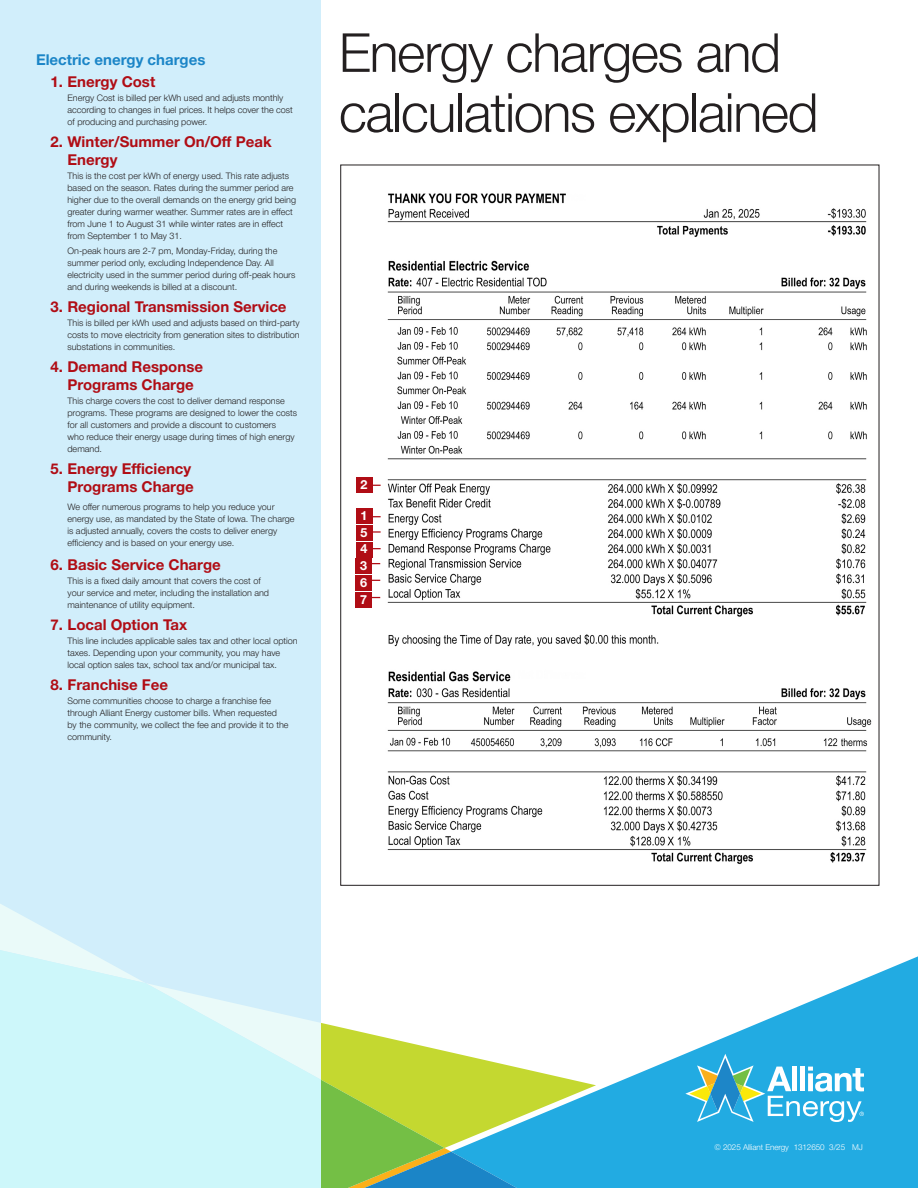
<style>
.page{position:relative;width:918px;height:1188px;background:#fff}
.page>*{position:absolute;margin:0;border:0;box-sizing:border-box;transform-origin:0 0}
.Copy{font:300 54px/60px "Helvetica Neue Cyr";letter-spacing:-.025em;color:#231f20}
.Heads{font:700 15px/18px "Helvetica Neue Cyr";color:#b00d15}
.Category_Heads{font:700 15px "Helvetica Neue Cyr";color:#1b85c7}
.Heads-2{font:700 12.6px "Helvetica Neue Cyr";color:#fff}
.Copy-2{font:300 9px/12px "Helvetica Neue Cyr";color:#231f20}
.Heads-3{font:300 9px/12px "Helvetica Neue Cyr";color:#231f20}
.t1{font:300 8.1px "Helvetica Neue Cyr";letter-spacing:-.01em;color:#fff}
</style>
<div class="page">
<svg style="left:554px;top:956px;width:364px;height:232px;fill:#22abe2"></svg>
<svg style="left:320px;top:886px;width:234px;height:302px"></svg>
<svg style="left:685px;top:1054px;width:179px;height:68px;background:#56bada"></svg>
<div style="left:0;top:0;width:320px;height:1188px;background:#d1eefb"></div>
<img style="left:374px;top:193px;width:493px;height:454px">
<img style="left:387px;top:671px;width:485px;height:194px">
<div style="left:356px;top:559px;width:16px;height:15px;background:#b00d15"></div>
<div style="left:356px;top:575px;width:16px;height:15px;background:#b00d15"></div>
<div style="left:356px;top:592px;width:16px;height:16px;background:#b00d15"></div>
<div style="left:356px;top:477px;width:16px;height:15px;background:#b00d15"></div>
<svg style="left:372px;top:531px;width:9px;height:2px"></svg>
<div style="left:356px;top:525px;width:16px;height:15px;background:#b00d15"></div>
<div style="left:356px;top:508px;width:16px;height:16px;background:#b00d15"></div>
<div style="left:356px;top:542px;width:16px;height:15px;background:#b00d15"></div>
<p class="Category_Heads" style="left:36px;top:51px;width:171px">Electric energy charges</p>
<p class="Heads" style="left:50px;top:73px;width:106px">1. Energy Cost</p>
<p class="Copy-2" style="left:68px;top:92px;width:227px">Energy Cost is billed per kWh used and adjusts monthly according to changes in fuel prices. It helps cover the cost of producing and purchasing power.</p>
<p class="Heads" style="left:68px;top:133px;width:206px;text-indent:-17px">2. Winter/Summer On/Off Peak<br>Energy</p>
<p class="Copy-2" style="left:68px;top:170px;width:230px">This is the cost per kWh of energy used. This rate adjusts based on the season. Rates during the summer period are higher due to the overall demands on the energy grid being greater during warmer weather. Summer rates are in effect from June 1 to August 31 while winter rates are in effect from September 1 to May 31.</p>
<p class="Copy-2" style="left:68px;top:245px;width:229px">On-peak hours are 2-7 pm, Monday-Friday, during the summer period only, excluding Independence Day. All electricity used in the summer period during off-peak hours and during weekends is billed at a discount.</p>
<p class="Heads" style="left:50px;top:298px;width:238px">3. Regional Transmission Service</p>
<p class="Copy-2" style="left:68px;top:317px;width:234px;text-align:justify">This is billed per kWh used and adjusts based on third-party costs to move electricity from generation sites to distribution substations in communities.</p>
<p class="Heads" style="left:50px;top:358px;width:154px;text-align:center">4. Demand Response<br>Programs Charge</p>
<p class="Copy-2" style="left:68px;top:395px;width:231px">This charge covers the cost to deliver demand response programs. These programs are designed to lower the costs for all customers and provide a discount to customers<br>who reduce their energy usage during times of high energy demand.</p>
<p class="Heads" style="left:50px;top:460px;width:145px;text-align:right">5. Energy Efficiency<br>Programs Charge</p>
<p class="Heads-3" style="left:68px;top:501px;width:229px">We offer numerous programs to help you reduce your energy use, as mandated by the State of Iowa. The charge is adjusted annually, covers the costs to deliver energy efficiency and is based on your energy use.</p>
<p class="Heads" style="left:50px;top:556px;width:172px">6. Basic Service Charge</p>
<p class="Copy-2" style="left:68px;top:575px;width:203px">This is a fixed daily amount that covers the cost of your service and meter, including the installation and maintenance of utility equipment.</p>
<p class="Heads" style="left:50px;top:616px;width:138px">7. Local Option Tax</p>
<p class="Copy-2" style="left:68px;top:635px;width:232px">This line includes applicable sales tax and other local option taxes. Depending upon your community, you may have local option sales tax, school tax and/or municipal tax.</p>
<p class="Heads" style="left:50px;top:676px;width:119px">8. Franchise Fee</p>
<p class="Copy-2" style="left:68px;top:695px;width:223px">Some communities choose to charge a franchise fee through Alliant Energy customer bills. When requested<br>by the community, we collect the fee and provide it to the community.</p>
<p class="Copy" style="left:339px;top:23px;width:481px">Energy charges and calculations explained</p>
<p class="Heads-2" style="left:361px;top:477px;width:9px">2</p>
<p class="Heads-2" style="left:361px;top:525px;width:9px">5</p>
<p class="Heads-2" style="left:361px;top:509px;width:9px">1</p>
<p class="Heads-2" style="left:361px;top:542px;width:9px">4</p>
<p class="Heads-2" style="left:360px;top:559px;width:9px">3</p>
<p class="Heads-2" style="left:360px;top:575px;width:9px">6</p>
<p class="Heads-2" style="left:360px;top:593px;width:9px">7</p>
<p class="t1" style="left:714px;top:1143px;width:150px">© 2025 Alliant Energy 1312650 3/25 MJ</p>
</div>
